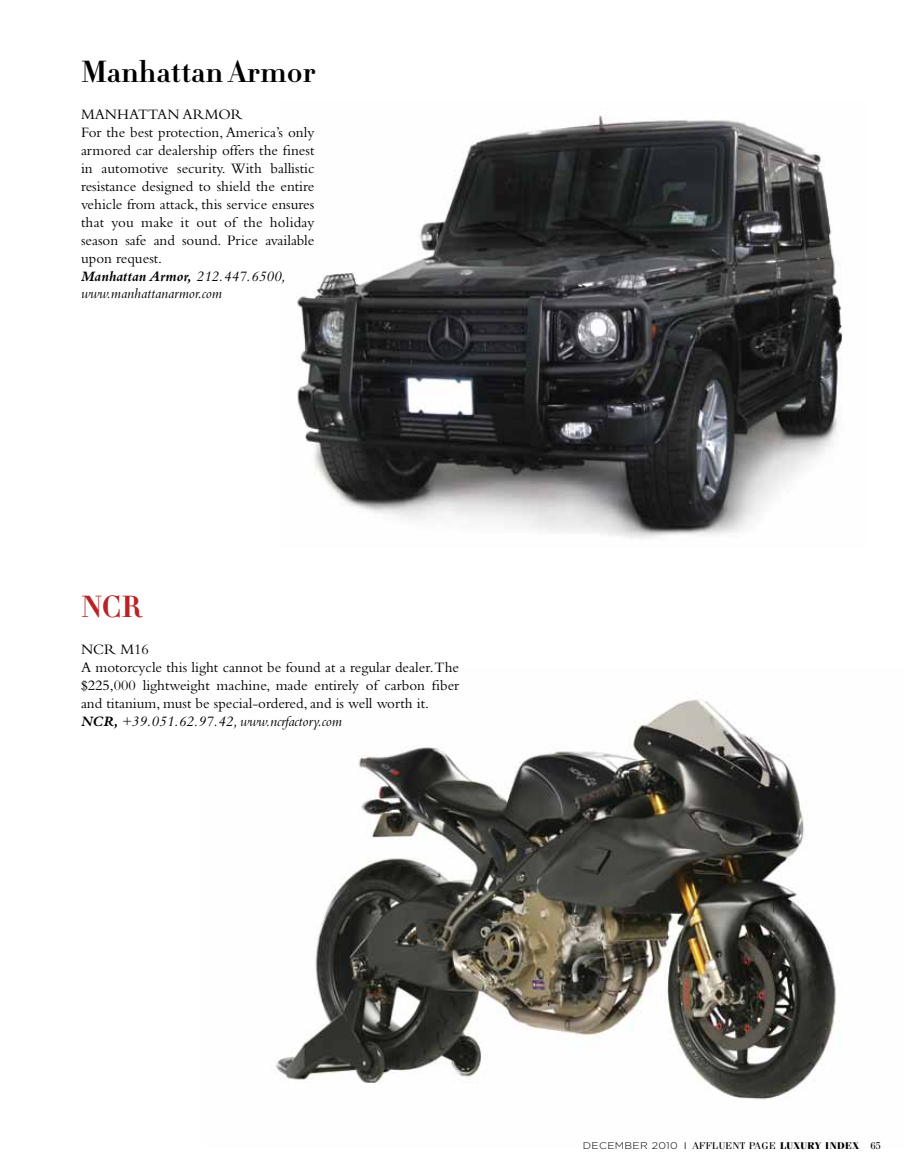
<style>
.page{position:relative;width:905px;height:1175px;background:#fff}
.page>*{position:absolute;margin:0;border:0;box-sizing:border-box;transform-origin:0 0}
.t1{font:30px "Didot HTF B06 Bold";color:#000}
.t2{font:30px "Didot HTF B06 Bold";color:#b82425}
.t3{font:15px/18px "Bembo";color:#000}
.t4{font:italic 15px "Bembo";color:#000}
.t5{font:9.75px "Fenice";letter-spacing:.03em;color:#000;scale:1.1 1}
.s1{font-weight:700;font-style:italic}
.s2{font-style:italic}
.s3{font-family:"Gotham";font-weight:300}
.s4{font-weight:700}
</style>
<div class="page">
<img style="left:276px;top:699px;width:560px;height:401px">
<img style="left:296px;top:115px;width:547px;height:424px">
<h1 class="t1" style="left:81px;top:52px;width:236px">Manhattan Armor</h1>
<p class="t3" style="left:81px;top:105px;width:235px">MANHATTAN ARMOR<br>For the best protection, America’s only armored car dealership offers the finest in automotive security. With ballistic resistance designed to shield the entire vehicle from attack, this service ensures that you make it out of the holiday season safe and sound. Price available upon request.<br><span class="s1">Manhattan Armor,</span> <span class="s2">212.447.6500,</span></p>
<p class="t4" style="left:81px;top:284px;width:142px">www.manhattanarmor.com</p>
<h1 class="t2" style="left:81px;top:587px;width:62px">NCR</h1>
<p class="t3" style="left:81px;top:639px;width:379px">NCR M16<br>A motorcycle this light cannot be found at a regular dealer. The $225,000 lightweight machine, made entirely of carbon fiber and titanium, must be special-ordered, and is well worth it.<br><span class="s1">NCR,</span> <span class="s2">+39.051.62.97.42, www.ncrfactory.com</span></p>
<p class="t5" style="left:583px;top:1140px;width:272px"><span class="s3">DECEMBER 2010</span> | AFFLUENT PAGE <span class="s4">LUXURY INDEX</span> 65</p>
</div>
